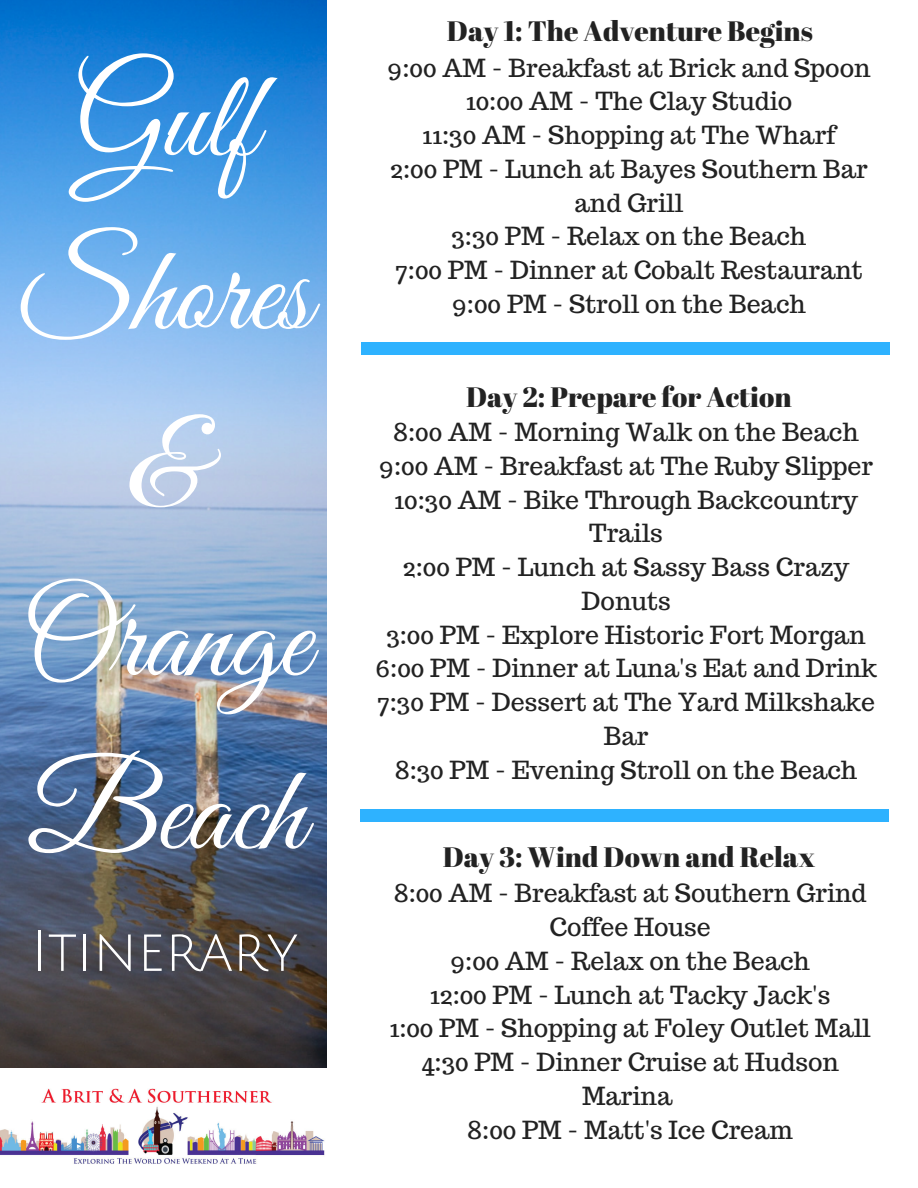
<style>
.page{position:relative;width:918px;height:1188px;background:#fff}
.page>*{position:absolute;margin:0;border:0;box-sizing:border-box;transform-origin:0 0}
.t1{font:124.5px/173.2px "Great Vibes";color:#fff;text-align:center}
.t2{font:55.95px "Julius Sans One";color:#fff}
.t3{font:28.05px "Abril Fatface";color:#222}
.t4{font:24.9px/33.8px "Trocchi";color:#222;text-align:center}
</style>
<div class="page">
<img style="left:0;top:0;width:326px;height:1068px">
<img style="left:0;top:1088px;width:325px;height:76px">
<div style="left:361px;top:342px;width:529px;height:12px;background:#2eb2ff"></div>
<div style="left:360px;top:809px;width:529px;height:12px;background:#2eb2ff"></div>
<h1 class="t1" style="left:21px;top:41px;width:292px">Gulf<br>Shores &amp;<br>Orange<br>Beach</h1>
<h2 class="t2" style="left:30px;top:923px;width:269px">Itinerary</h2>
<p class="t3" style="left:447px;top:11px;width:368px">Day 1: The Adventure Begins</p>
<p class="t4" style="left:387px;top:50px;width:485px">9:00 AM - Breakfast at Brick and Spoon<br>10:00 AM - The Clay Studio<br>11:30 AM - Shopping at The Wharf<br>2:00 PM - Lunch at Bayes Southern Bar and Grill<br>3:30 PM - Relax on the Beach<br>7:00 PM - Dinner at Cobalt Restaurant<br>9:00 PM - Stroll on the Beach</p>
<p class="t3" style="left:466px;top:378px;width:327px">Day 2: Prepare for Action</p>
<p class="t4" style="left:375px;top:415px;width:503px">8:00 AM - Morning Walk on the Beach<br>9:00 AM - Breakfast at The Ruby Slipper<br>10:30 AM - Bike Through Backcountry<br>Trails<br>2:00 PM - Lunch at Sassy Bass Crazy<br>Donuts<br>3:00 PM - Explore Historic Fort Morgan<br>6:00 PM - Dinner at Luna's Eat and Drink<br>7:30 PM - Dessert at The Yard Milkshake<br>Bar<br>8:30 PM - Evening Stroll on the Beach</p>
<p class="t3" style="left:443px;top:838px;width:374px">Day 3: Wind Down and Relax</p>
<p class="t4" style="left:389px;top:876px;width:483px">8:00 AM - Breakfast at Southern Grind<br>Coffee House<br>9:00 AM - Relax on the Beach<br>12:00 PM - Lunch at Tacky Jack's<br>1:00 PM - Shopping at Foley Outlet Mall<br>4:30 PM - Dinner Cruise at Hudson<br>Marina<br>8:00 PM - Matt's Ice Cream</p>
</div>
